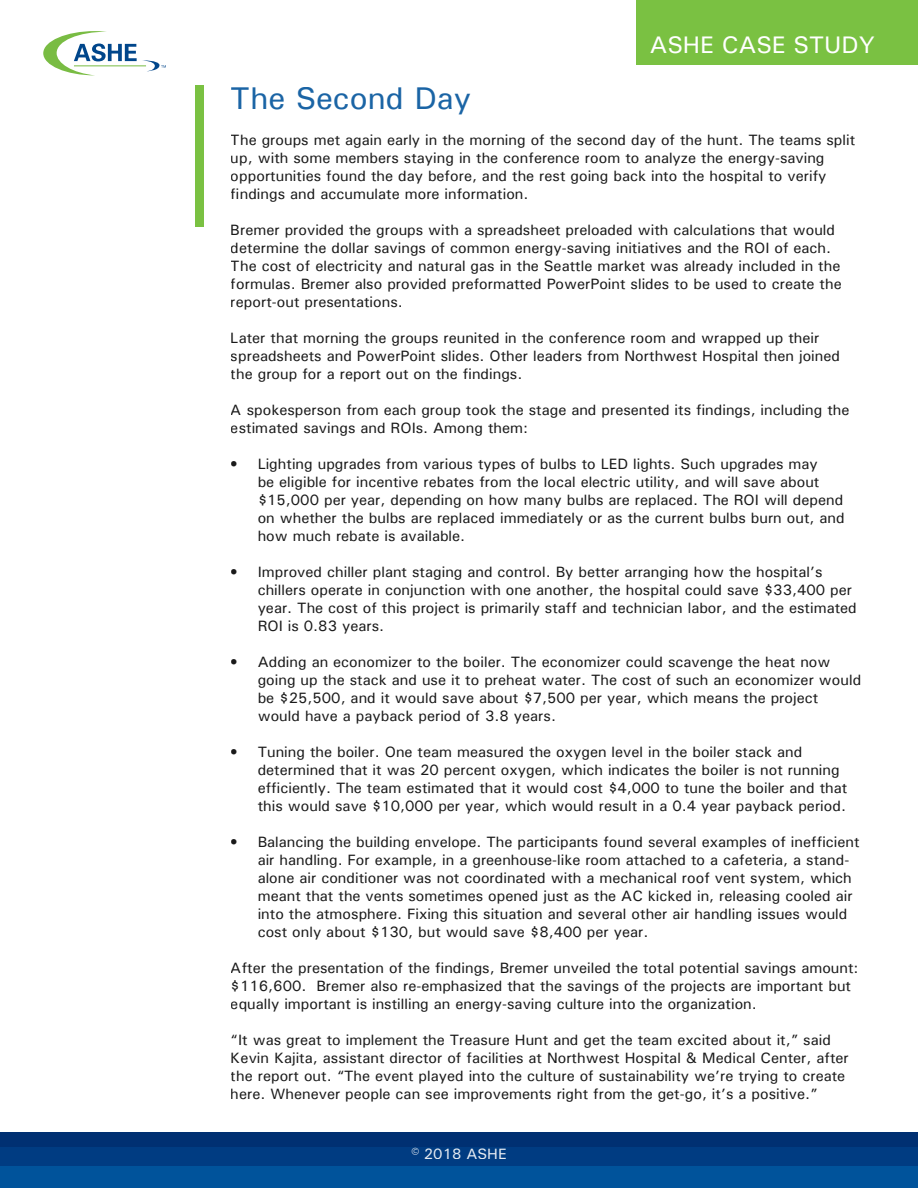
<style>
.page{position:relative;width:918px;height:1188px;background:#fff}
.page>*{position:absolute;margin:0;border:0;box-sizing:border-box;transform-origin:0 0}
.t1{font:500 31.5px "Univers";color:#00539b}
.t2{font:500 24px "Univers";color:#fff}
.t3{font:500 15px/18px "Univers";color:#000}
.t4{font:500 15px "Univers";color:#fff}
</style>
<div class="page">
<div style="left:0;top:1133px;width:918px;height:55px;background:#00539b"></div>
<div style="left:0;top:1133px;width:918px;height:33px;background:linear-gradient(to right,#00377c,#00377c)"></div>
<div style="left:636px;top:0;width:282px;height:65px;background:#7ac142"></div>
<svg style="left:43px;top:31px;width:123px;height:44px"></svg>
<hr style="left:74px;top:65px;width:72px;height:1px;background:#79bc43">
<div style="left:195px;top:86px;width:9px;height:141px;background:#7ac142"></div>
<h2 class="t2" style="left:650px;top:29px;width:227px">ASHE CASE STUDY</h2>
<h1 class="t1" style="left:231px;top:78px;width:242px">The Second Day</h1>
<p class="t3" style="left:231px;top:131px;width:626px">The groups met again early in the morning of the second day of the hunt. The teams split up, with some members staying in the conference room to analyze the energy-saving opportunities found the day before, and the rest going back into the hospital to verify findings and accumulate more information.</p>
<p class="t3" style="left:231px;top:221px;width:613px">Bremer provided the groups with a spreadsheet preloaded with calculations that would determine the dollar savings of common energy-saving initiatives and the ROI of each.<br>The cost of electricity and natural gas in the Seattle market was already included in the formulas. Bremer also provided preformatted PowerPoint slides to be used to create the report-out presentations.</p>
<p class="t3" style="left:231px;top:329px;width:611px">Later that morning the groups reunited in the conference room and wrapped up their spreadsheets and PowerPoint slides. Other leaders from Northwest Hospital then joined the group for a report out on the findings.</p>
<p class="t3" style="left:231px;top:401px;width:620px">A spokesperson from each group took the stage and presented its findings, including the estimated savings and ROIs. Among them:</p>
<p class="t3" style="left:258px;top:455px;width:589px;text-indent:-27px">• Lighting upgrades from various types of bulbs to LED lights. Such upgrades may<br>be eligible for incentive rebates from the local electric utility, and will save about $15,000 per year, depending on how many bulbs are replaced. The ROI will depend on whether the bulbs are replaced immediately or as the current bulbs burn out, and how much rebate is available.</p>
<p class="t3" style="left:258px;top:563px;width:601px;text-indent:-27px">• Improved chiller plant staging and control. By better arranging how the hospital’s chillers operate in conjunction with one another, the hospital could save $33,400 per year. The cost of this project is primarily staff and technician labor, and the estimated ROI is 0.83 years.</p>
<p class="t3" style="left:258px;top:653px;width:605px;text-indent:-27px">• Adding an economizer to the boiler. The economizer could scavenge the heat now going up the stack and use it to preheat water. The cost of such an economizer would be $25,500, and it would save about $7,500 per year, which means the project would have a payback period of 3.8 years.</p>
<p class="t3" style="left:258px;top:743px;width:591px;text-indent:-27px">• Tuning the boiler. One team measured the oxygen level in the boiler stack and determined that it was 20 percent oxygen, which indicates the boiler is not running efficiently. The team estimated that it would cost $4,000 to tune the boiler and that this would save $10,000 per year, which would result in a 0.4 year payback period.</p>
<p class="t3" style="left:258px;top:833px;width:603px;text-indent:-27px">• Balancing the building envelope. The participants found several examples of inefficient air handling. For example, in a greenhouse-like room attached to a cafeteria, a stand&shy;alone air conditioner was not coordinated with a mechanical roof vent system, which meant that the vents sometimes opened just as the AC kicked in, releasing cooled air into the atmosphere. Fixing this situation and several other air handling issues would cost only about $130, but would save $8,400 per year.</p>
<p class="t3" style="left:231px;top:959px;width:629px">After the presentation of the findings, Bremer unveiled the total potential savings amount: $116,600. Bremer also re-emphasized that the savings of the projects are important but equally important is instilling an energy-saving culture into the organization.</p>
<p class="t3" style="left:231px;top:1031px;width:620px">“It was great to implement the Treasure Hunt and get the team excited about it,” said Kevin Kajita, assistant director of facilities at Northwest Hospital &amp; Medical Center, after the report out. “The event played into the culture of sustainability we’re trying to create here. Whenever people can see improvements right from the get-go, it’s a positive.”</p>
<p class="t4" style="left:411px;top:1144px;width:97px">© 2018 ASHE</p>
</div>
